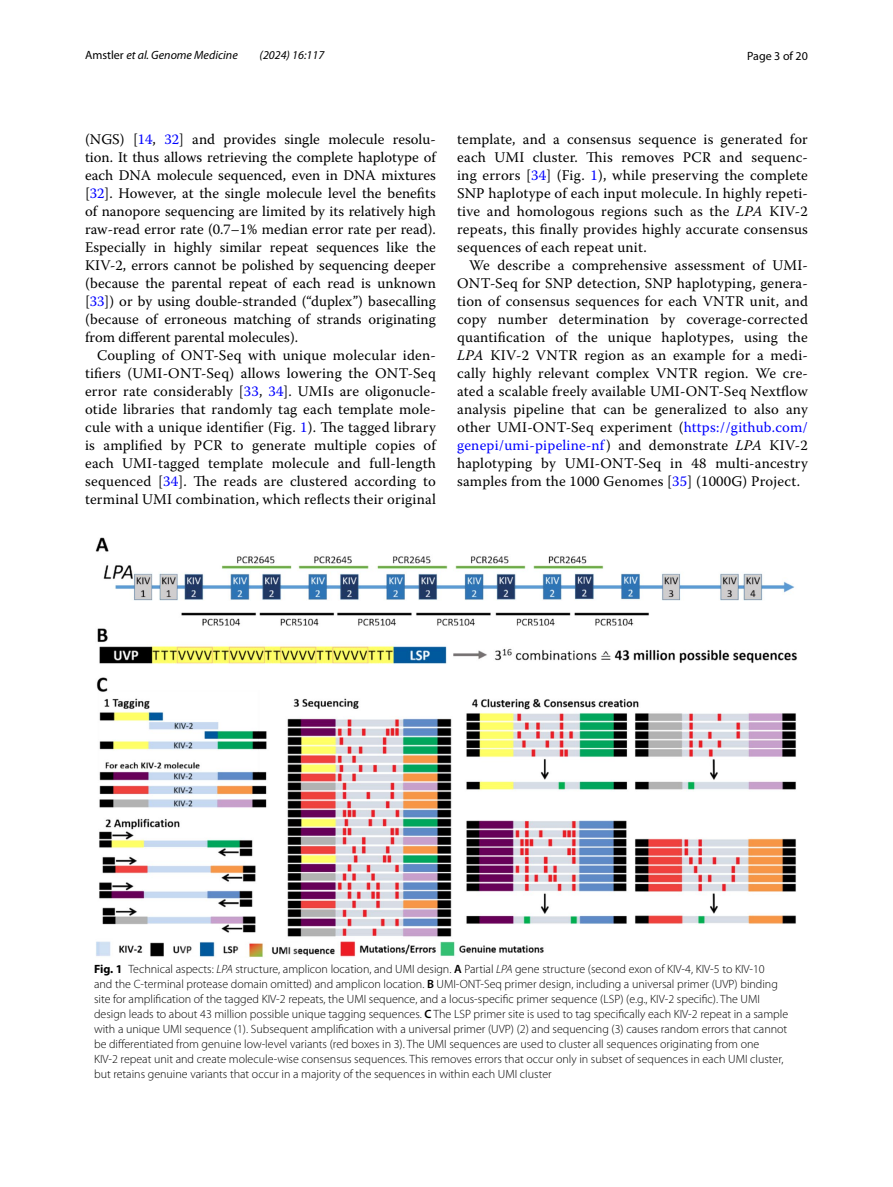
<style>
.page{position:relative;width:893px;height:1187px;background:#fff}
.page>*{position:absolute;margin:0;border:0;box-sizing:border-box;transform-origin:0 0}
.t1{font:14.7px/18px "Warnock Pro";letter-spacing:.015em;color:#000;text-align:justify}
.t2{font:300 12px/15px "Myriad Pro";color:#000}
.t3{font:italic 12px "Myriad Pro";color:#000}
.t4{font:12px "Myriad Pro";color:#000}
.s1{font-style:normal}
.s2{color:#00f}
.s3{font-style:italic}
.s4{font-weight:700}
.s5{font-weight:600}
</style>
<div class="page">
<img style="left:96px;top:537px;width:701px;height:420px">
<p class="t3" style="left:85px;top:48px;width:154px"><span class="s1">Amstler</span> et al. Genome Medicine</p>
<p class="t3" style="left:260px;top:48px;width:66px">(2024) 16:117</p>
<p class="t4" style="left:747px;top:48px;width:62px">Page 3 of 20</p>
<p class="t1" style="left:85px;top:130px;width:352px">(NGS) [<span class="s2">14</span>, <span class="s2">32</span>] and provides single molecule resolu&shy;tion. It thus allows retrieving the complete haplotype of each DNA molecule sequenced, even in DNA mixtures [<span class="s2">32</span>]. However, at the single molecule level the benefits of nanopore sequencing are limited by its relatively high raw-read error rate (0.7–1% median error rate per read).<br>Especially in highly similar repeat sequences like the KIV-2, errors cannot be polished by sequencing deeper (because the parental repeat of each read is unknown [<span class="s2">33</span>]) or by using double-stranded (“duplex”) basecalling (because of erroneous matching of strands originating from different parental molecules).</p>
<p class="t1" style="left:85px;top:346px;width:352px;text-indent:12px">Coupling of ONT-Seq with unique molecular iden&shy;tifiers (UMI-ONT-Seq) allows lowering the ONT-Seq error rate considerably [<span class="s2">33</span>, <span class="s2">34</span>]. UMIs are oligonucle&shy;otide libraries that randomly tag each template mole&shy;cule with a unique identifier (Fig. <span class="s2">1</span>). The tagged library is amplified by PCR to generate multiple copies of each UMI-tagged template molecule and full-length sequenced [<span class="s2">34</span>]. The reads are clustered according to terminal UMI combination, which reflects their original</p>
<p class="t1" style="left:457px;top:130px;width:352px">template, and a consensus sequence is generated for each UMI cluster. This removes PCR and sequenc&shy;ing errors [<span class="s2">34</span>] (Fig. <span class="s2">1</span>), while preserving the complete SNP haplotype of each input molecule. In highly repeti&shy;tive and homologous regions such as the <span class="s3">LPA</span> KIV-2 repeats, this finally provides highly accurate consensus sequences of each repeat unit.</p>
<p class="t1" style="left:457px;top:256px;width:352px;text-indent:12px">We describe a comprehensive assessment of UMI-ONT-Seq for SNP detection, SNP haplotyping, genera&shy;tion of consensus sequences for each VNTR unit, and copy number determination by coverage-corrected quantification of the unique haplotypes, using the <span class="s3">LPA</span> KIV-2 VNTR region as an example for a medi&shy;cally highly relevant complex VNTR region. We cre&shy;ated a scalable freely available UMI-ONT-Seq Nextflow analysis pipeline that can be generalized to also any other UMI-ONT-Seq experiment (<span class="s2">https://github.com/ genepi/umi-pipeline-nf</span>) and demonstrate <span class="s3">LPA</span> KIV-2 haplotyping by UMI-ONT-Seq in 48 multi-ancestry samples from the 1000 Genomes [<span class="s2">35</span>] (1000G) Project.</p>
<p class="t2" style="left:94px;top:961px;width:696px"><span class="s4">Fig. 1</span> Technical aspects: <span class="s3">LPA</span> structure, amplicon location, and UMI design. <span class="s5">A</span> Partial <span class="s3">LPA</span> gene structure (second exon of KIV-4, KIV-5 to KIV-10<br>and the C-terminal protease domain omitted) and amplicon location. <span class="s5">B</span> UMI-ONT-Seq primer design, including a universal primer (UVP) binding site for amplification of the tagged KIV-2 repeats, the UMI sequence, and a locus-specific primer sequence (LSP) (e.g., KIV-2 specific). The UMI design leads to about 43 million possible unique tagging sequences. <span class="s5">C</span> The LSP primer site is used to tag specifically each KIV-2 repeat in a sample with a unique UMI sequence (1). Subsequent amplification with a universal primer (UVP) (2) and sequencing (3) causes random errors that cannot be differentiated from genuine low-level variants (red boxes in 3). The UMI sequences are used to cluster all sequences originating from one<br>KIV-2 repeat unit and create molecule-wise consensus sequences. This removes errors that occur only in subset of sequences in each UMI cluster, but retains genuine variants that occur in a majority of the sequences in within each UMI cluster</p>
</div>
